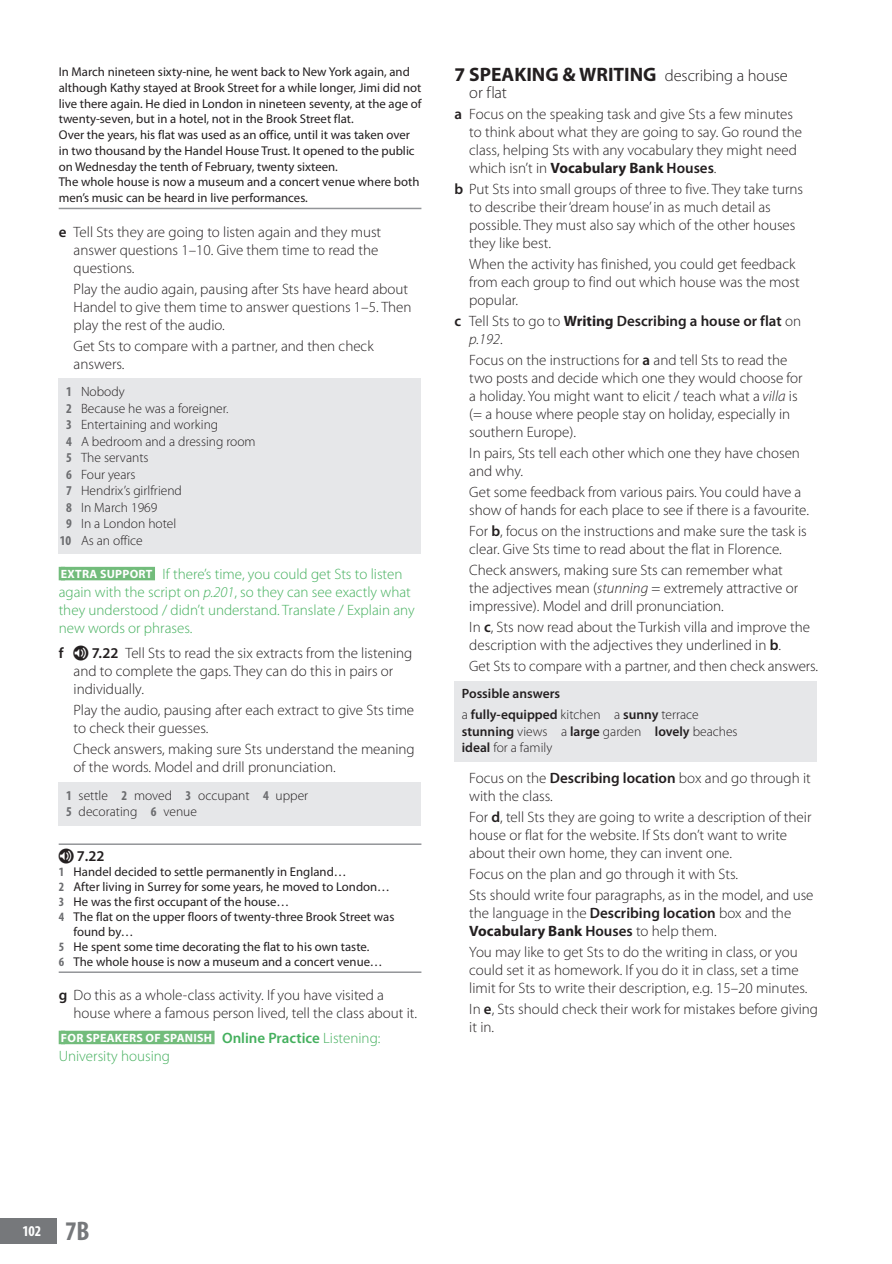
<style>
.page{position:relative;width:892px;height:1264px;background:#fff}
.page>*{position:absolute;margin:0;border:0;box-sizing:border-box;transform-origin:0 0}
.t1{font:700 19.5px "Myriad Pro";color:#231f20}
.t2{font:300 16.5px "Myriad Pro";letter-spacing:-.01em;color:#231f20}
.t3{font:300 15px/18px "Myriad Pro";color:#231f20}
.t4{font:300 15px/18px "Myriad Pro";color:#45b05e}
.t5{font:600 15px/18px "Myriad Pro";color:#231f20}
.t6{font:700 condensed 15px "Myriad Pro";color:#fff}
.t7{font:300 13.5px/16.5px "Myriad Pro";color:#231f20}
.t8{font:600 13.5px/20.7px "Myriad Pro";color:#231f20}
.t9{font:12.75px/15.8px "Myriad Pro";color:#231f20}
.t10{font:700 12px "Myriad Pro";letter-spacing:.02em;color:#fff}
.s1{font-weight:600}
.s2{font-weight:700;font-stretch:condensed;color:#6c6d70}
.s3{font-weight:700;font-size:12px;color:#fff}
.s4{font-style:italic}
.s5{font-weight:600;font-size:15px;color:#45b05e}
.s6{font-weight:300;font-size:15px;color:#45b05e}
.s7{font-weight:300;font-size:16.5px}
.s8{font-weight:700}
.s9{font-weight:300}
.s10{font-weight:300;font-style:italic}
.s11{font-size:27px;color:#76787b}
</style>
<div class="page">
<div style="left:0;top:1218px;width:57px;height:25px;background:#76787b"></div>
<div style="left:454px;top:681px;width:362px;height:80px;background:#e6e7e9"></div>
<hr style="left:59px;top:208px;width:362px;height:1px;background:#939598">
<div style="left:59px;top:567px;width:6px;height:13px;background:#72bc7b"></div>
<div style="left:61px;top:567px;width:94px;height:13px;background:#72bc7b"></div>
<hr style="left:59px;top:843px;width:362px;height:2px;background:#939598">
<hr style="left:59px;top:971px;width:362px;height:2px;background:#939598">
<div style="left:59px;top:1031px;width:6px;height:13px;background:#72bc7b"></div>
<div style="left:61px;top:1031px;width:153px;height:13px;background:#72bc7b"></div>
<div style="left:59px;top:379px;width:362px;height:175px;background:#e6e7e9"></div>
<div style="left:59px;top:782px;width:362px;height:44px;background:#e6e7e9"></div>
<p class="t9" style="left:59px;top:64px;width:364px">In March nineteen sixty-nine, he went back to New York again, and although Kathy stayed at Brook Street for a while longer, Jimi did not live there again. He died in London in nineteen seventy, at the age of twenty-seven, but in a hotel, not in the Brook Street flat.<br>Over the years, his flat was used as an office, until it was taken over in two thousand by the Handel House Trust. It opened to the public on Wednesday the tenth of February, twenty sixteen.<br>The whole house is now a museum and a concert venue where both men’s music can be heard in live performances.</p>
<p class="t3" style="left:74px;top:222px;width:309px;text-indent:-15px"><span class="s1">e</span> Tell Sts they are going to listen again and they must answer questions 1–10. Give them time to read the questions.</p>
<p class="t3" style="left:74px;top:279px;width:339px">Play the audio again, pausing after Sts have heard about<br>Handel to give them time to answer questions 1–5. Then play the rest of the audio.</p>
<p class="t3" style="left:74px;top:336px;width:301px">Get Sts to compare with a partner, and then check answers.</p>
<p class="t7" style="left:66px;top:383px;width:60px"><span class="s2">1</span> Nobody</p>
<p class="t7" style="left:66px;top:400px;width:164px"><span class="s2">2</span> Because he was a foreigner.</p>
<p class="t7" style="left:66px;top:416px;width:154px"><span class="s2">3</span> Entertaining and working</p>
<p class="t7" style="left:66px;top:433px;width:191px"><span class="s2">4</span> A bedroom and a dressing room</p>
<p class="t7" style="left:66px;top:449px;width:84px"><span class="s2">5</span> The servants</p>
<p class="t7" style="left:66px;top:466px;width:71px"><span class="s2">6</span> Four years</p>
<p class="t7" style="left:66px;top:482px;width:117px"><span class="s2">7</span> Hendrix’s girlfriend</p>
<p class="t7" style="left:66px;top:499px;width:93px"><span class="s2">8</span> In March 1969</p>
<p class="t7" style="left:66px;top:515px;width:112px"><span class="s2">9</span> In a London hotel</p>
<p class="t7" style="left:60px;top:532px;width:85px"><span class="s2">10</span> As an office</p>
<p class="t4" style="left:59px;top:565px;width:357px"><span class="s3">EXTRA SUPPORT</span> If there’s time, you could get Sts to listen again with the script on <span class="s4">p.201</span>, so they can see exactly what they understood / didn’t understand. Translate / Explain any new words or phrases.</p>
<p class="t5" style="left:59px;top:644px;width:6px">f</p>
<p class="t3" style="left:74px;top:644px;width:340px;text-indent:18px"><span class="s1">7.22</span> Tell Sts to read the six extracts from the listening and to complete the gaps. They can do this in pairs or individually.</p>
<p class="t3" style="left:74px;top:701px;width:342px">Play the audio, pausing after each extract to give Sts time to check their guesses.</p>
<p class="t3" style="left:74px;top:740px;width:342px">Check answers, making sure Sts understand the meaning of the words. Model and drill pronunciation.</p>
<p class="t7" style="left:66px;top:787px;width:243px"><span class="s2">1</span> settle <span class="s2">2</span> moved <span class="s2">3</span> occupant <span class="s2">4</span> upper<br><span class="s2">5</span> decorating <span class="s2">6</span> venue</p>
<p class="t5" style="left:77px;top:846px;width:29px">7.22</p>
<p class="t9" style="left:59px;top:863px;width:289px"><span class="s2">1</span> Handel decided to settle permanently in England…</p>
<p class="t9" style="left:59px;top:878px;width:333px"><span class="s2">2</span> After living in Surrey for some years, he moved to London…</p>
<p class="t9" style="left:59px;top:893px;width:232px"><span class="s2">3</span> He was the first occupant of the house…</p>
<p class="t9" style="left:59px;top:908px;width:337px"><span class="s2">4</span> The flat on the upper floors of twenty-three Brook Street was</p>
<p class="t9" style="left:74px;top:923px;width:61px">found by…</p>
<p class="t9" style="left:59px;top:938px;width:312px"><span class="s2">5</span> He spent some time decorating the flat to his own taste.</p>
<p class="t9" style="left:59px;top:953px;width:325px"><span class="s2">6</span> The whole house is now a museum and a concert venue…</p>
<p class="t3" style="left:74px;top:986px;width:345px;text-indent:-15px"><span class="s1">g</span> Do this as a whole-class activity. If you have visited a house where a famous person lived, tell the class about it.</p>
<p class="t10" style="left:61px;top:1030px;width:321px">FOR SPEAKERS OF SPANISH <span class="s5">Online Practice</span> <span class="s6">Listening:</span></p>
<p class="t4" style="left:59px;top:1047px;width:113px">University housing</p>
<h1 class="t1" style="left:454px;top:62px;width:335px">7 SPEAKING &amp; WRITING <span class="s7">describing a house</span></h1>
<p class="t2" style="left:469px;top:82px;width:39px">or flat</p>
<p class="t3" style="left:469px;top:105px;width:334px;text-indent:-15px"><span class="s1">a</span> Focus on the speaking task and give Sts a few minutes to think about what they are going to say. Go round the class, helping Sts with any vocabulary they might need which isn’t in <span class="s8">Vocabulary Bank</span> <span class="s1">Houses</span>.</p>
<p class="t3" style="left:469px;top:180px;width:335px;text-indent:-15px"><span class="s1">b</span> Put Sts into small groups of three to five. They take turns to describe their ‘dream house’ in as much detail as possible. They must also say which of the other houses they like best.</p>
<p class="t3" style="left:469px;top:255px;width:332px">When the activity has finished, you could get feedback from each group to find out which house was the most popular.</p>
<p class="t5" style="left:469px;top:311px;width:333px;text-indent:-15px">c <span class="s9">Tell Sts to go to</span> <span class="s8">Writing</span> Describing a house or flat <span class="s9">on </span><span class="s10">p.192</span><span class="s9">.</span></p>
<p class="t3" style="left:469px;top:351px;width:335px">Focus on the instructions for <span class="s1">a</span> and tell Sts to read the two posts and decide which one they would choose for a holiday. You might want to elicit / teach what a <span class="s4">villa</span> is (= a house where people stay on holiday, especially in southern Europe).</p>
<p class="t3" style="left:469px;top:444px;width:332px">In pairs, Sts tell each other which one they have chosen and why.</p>
<p class="t3" style="left:469px;top:483px;width:341px">Get some feedback from various pairs. You could have a show of hands for each place to see if there is a favourite.</p>
<p class="t3" style="left:469px;top:522px;width:339px">For <span class="s1">b</span>, focus on the instructions and make sure the task is clear. Give Sts time to read about the flat in Florence.</p>
<p class="t3" style="left:469px;top:561px;width:330px">Check answers, making sure Sts can remember what the adjectives mean (<span class="s4">stunning</span> = extremely attractive or impressive). Model and drill pronunciation.</p>
<p class="t3" style="left:469px;top:618px;width:342px">In <span class="s1">c</span>, Sts now read about the Turkish villa and improve the description with the adjectives they underlined in <span class="s1">b</span>.</p>
<p class="t3" style="left:469px;top:657px;width:350px">Get Sts to compare with a partner, and then check answers.</p>
<p class="t8" style="left:462px;top:683px;width:238px">Possible answers<br><span class="s9">a</span> fully-equipped <span class="s9">kitchen a</span> sunny <span class="s9">terrace</span></p>
<p class="t7" style="left:462px;top:723px;width:277px"><span class="s1">stunning</span> views a <span class="s1">large</span> garden <span class="s1">lovely</span> beaches <span class="s1">ideal</span> for a family</p>
<p class="t3" style="left:469px;top:769px;width:343px">Focus on the <span class="s1">Describing location</span> box and go through it with the class.</p>
<p class="t3" style="left:469px;top:808px;width:343px">For <span class="s1">d</span>, tell Sts they are going to write a description of their house or flat for the website. If Sts don’t want to write about their own home, they can invent one.</p>
<p class="t3" style="left:469px;top:863px;width:346px;line-height:21px">Focus on the plan and go through it with Sts.<br>Sts should write four paragraphs, as in the model, and use</p>
<p class="t3" style="left:469px;top:904px;width:323px">the language in the <span class="s1">Describing location</span> box and the<br><span class="s8">Vocabulary Bank</span> <span class="s1">Houses</span> to help them.</p>
<p class="t3" style="left:469px;top:943px;width:340px">You may like to get Sts to do the writing in class, or you could set it as homework. If you do it in class, set a time limit for Sts to write their description, e.g. 15–20 minutes.</p>
<p class="t3" style="left:469px;top:1000px;width:350px">In <span class="s1">e</span>, Sts should check their work for mistakes before giving it in.</p>
<p class="t6" style="left:23px;top:1221px;width:69px">102 <span class="s11">7B</span></p>
</div>
